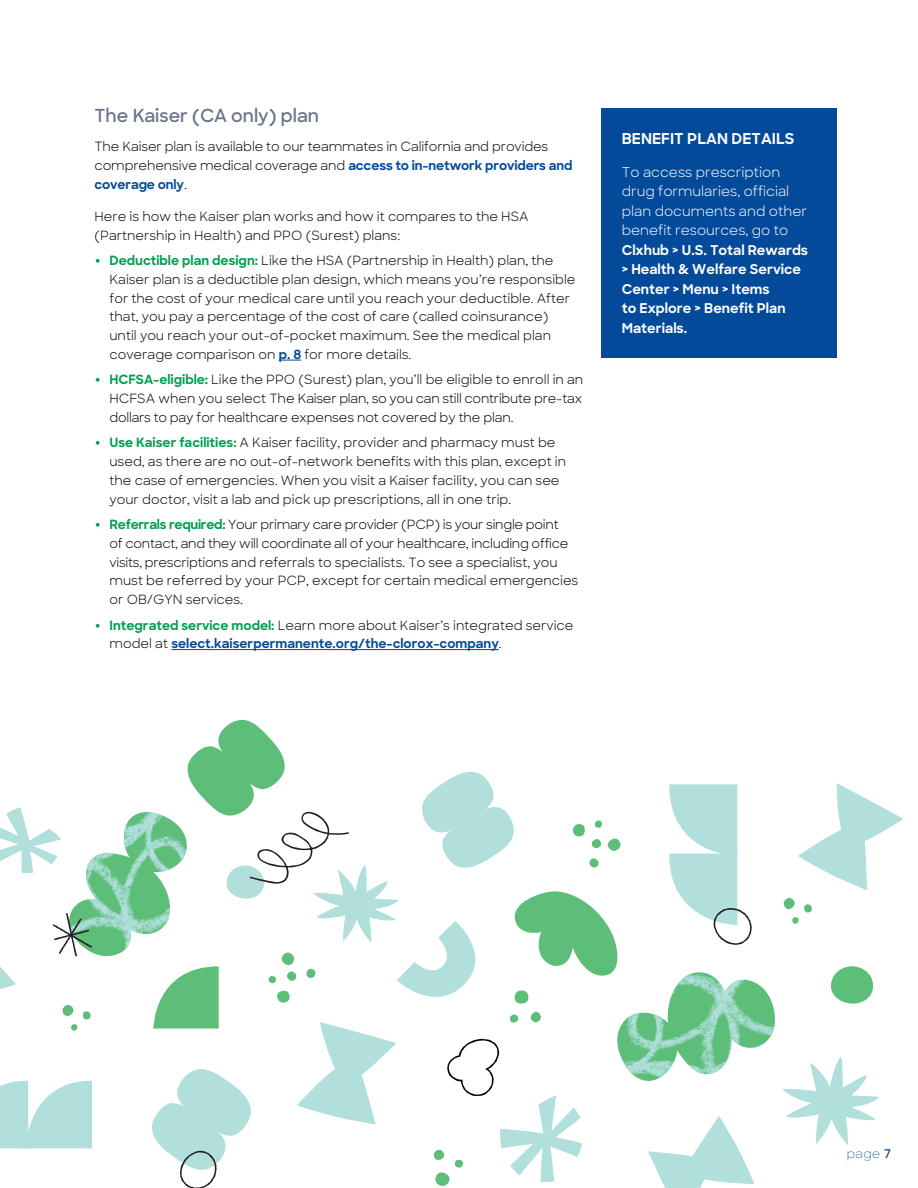
<style>
.page{position:relative;width:918px;height:1188px;background:#fff}
.page>*{position:absolute;margin:0;border:0;box-sizing:border-box;transform-origin:0 0}
.t1{font:600 18px "Sharp Sans";color:#697289}
.t2{font:700 15px "Sharp Sans";color:#fff}
.t3{font:700 13.5px/19.5px "Sharp Sans";color:#fff}
.t4{font:13.5px/19.5px "Sharp Sans";color:#fff}
.t5{font:12.75px/18.8px "Sharp Sans";color:#000101}
.t6{font:12.75px/18.8px "Sharp Sans";letter-spacing:-.02em;color:#000101}
.t7{font:300 12px "Sharp Sans";color:#034a9b}
.s1{font-weight:700;color:#034a9b}
.s2{font-weight:700;font-size:16.5px;color:#009d4e}
.s3{font-weight:700;color:#009d4e}
.s4{font-weight:600}
</style>
<div class="page">
<svg style="left:783px;top:898px;width:29px;height:26px"></svg>
<svg style="left:798px;top:783px;width:105px;height:107px"></svg>
<svg style="left:831px;top:966px;width:43px;height:38px"></svg>
<svg style="left:782px;top:1057px;width:97px;height:88px"></svg>
<svg style="left:0;top:720px;width:775px;height:468px"></svg>
<div style="left:602px;top:108px;width:235px;height:249px;background:#034a9b"></div>
<svg style="left:279px;top:360px;width:22px;height:1px"></svg>
<hr style="left:171px;top:649px;width:328px;height:1px;background:#034a9b">
<h1 class="t1" style="left:94px;top:102px;width:226px">The Kaiser (CA only) plan</h1>
<p class="t5" style="left:94px;top:136px;width:479px">The Kaiser plan is available to our teammates in California and provides comprehensive medical coverage and <span class="s1">access to in-network providers and coverage only</span>.</p>
<p class="t5" style="left:94px;top:206px;width:436px">Here is how the Kaiser plan works and how it compares to the HSA (Partnership in Health) and PPO (Surest) plans:</p>
<p class="t5" style="left:110px;top:250px;width:468px;text-indent:-15px"><span class="s2">•</span> <span class="s3">Deductible plan design:</span> Like the HSA (Partnership in Health) plan, the Kaiser plan is a deductible plan design, which means you’re responsible for the cost of your medical care until you reach your deductible. After that, you pay a percentage of the cost of care (called coinsurance) until you reach your out-of-pocket maximum. See the medical plan coverage comparison on <span class="s1">p. 8</span> for more details.</p>
<p class="t5" style="left:110px;top:370px;width:475px;text-align:justify;text-indent:-15px"><span class="s2">•</span> <span class="s3">HCFSA-eligible:</span> Like the PPO (Surest) plan, you’ll be eligible to enroll in an HCFSA when you select The Kaiser plan, so you can still contribute pre-tax dollars to pay for healthcare expenses not covered by the plan.</p>
<p class="t5" style="left:110px;top:433px;width:458px;text-indent:-15px"><span class="s2">•</span> <span class="s3">Use Kaiser facilities:</span> A Kaiser facility, provider and pharmacy must be used, as there are no out-of-network benefits with this plan, except in the case of emergencies. When you visit a Kaiser facility, you can see your doctor, visit a lab and pick up prescriptions, all in one trip.</p>
<p class="t6" style="left:110px;top:514px;width:470px;text-indent:-15px"><span class="s2">•</span> <span class="s3">Referrals required:</span> Your primary care provider (PCP) is your single point<br>of contact, and they will coordinate all of your healthcare, including office visits, prescriptions and referrals to specialists. To see a specialist, you must be referred by your PCP, except for certain medical emergencies or OB/GYN services.</p>
<p class="t5" style="left:110px;top:615px;width:466px;text-indent:-15px"><span class="s2">•</span> <span class="s3">Integrated service model:</span> Learn more about Kaiser’s integrated service model at <span class="s1">select.kaiserpermanente.org/the-clorox-company</span>.</p>
<p class="t2" style="left:622px;top:127px;width:174px">BENEFIT PLAN DETAILS</p>
<p class="t4" style="left:622px;top:162px;width:187px">To access prescription drug formularies, official plan documents and other benefit resources, go to</p>
<p class="t3" style="left:622px;top:240px;width:188px">Clxhub &gt; U.S. Total Rewards &gt; Health &amp; Welfare Service<br>Center &gt; Menu &gt; Items<br>to Explore &gt; Benefit Plan<br>Materials.</p>
<p class="t7" style="left:847px;top:1145px;width:46px">page <span class="s4">7</span></p>
</div>
